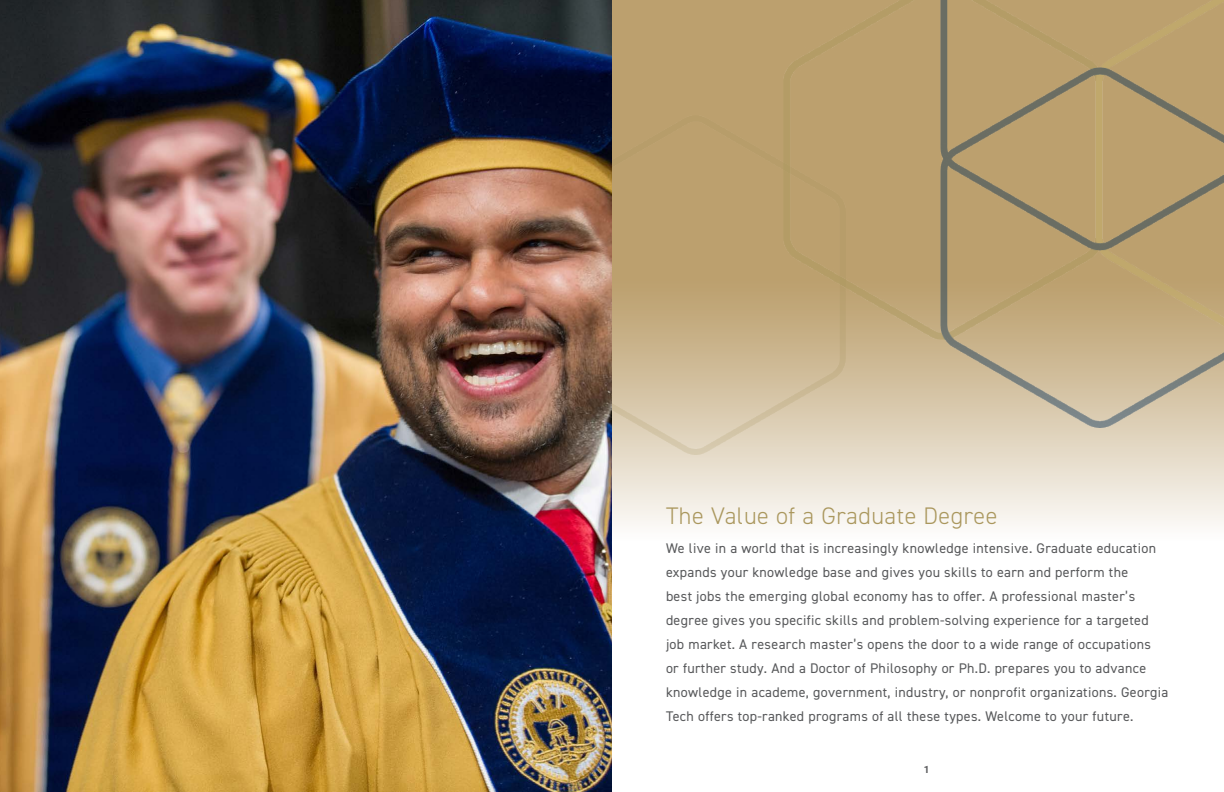
<style>
.page{position:relative;width:1224px;height:792px;background:#fff}
.page>*{position:absolute;margin:0;border:0;box-sizing:border-box;transform-origin:0 0}
.t1{font:300 24px "DIN2014";letter-spacing:.025em;color:#aa975d}
.t2{font:14px/24px "DIN2014";letter-spacing:.025em;color:#58595b}
.t3{font:700 10px "Roboto";color:#58595b}
</style>
<div class="page">
<svg style="left:612px;top:0;width:612px;height:526px;background:#dfd2bb"></svg>
<img style="left:612px;top:115px;width:234px;height:340px">
<img style="left:784px;top:0;width:440px;height:427px">
<img style="left:0;top:0;width:612px;height:792px">
<h1 class="t1" style="left:666px;top:501px;width:333px">The Value of a Graduate Degree</h1>
<p class="t2" style="left:666px;top:536px;width:504px">We live in a world that is increasingly knowledge intensive. Graduate education expands your knowledge base and gives you skills to earn and perform the<br>best jobs the emerging global economy has to offer. A professional master’s degree gives you specific skills and problem-solving experience for a targeted job market. A research master’s opens the door to a wide range of occupations<br>or further study. And a Doctor of Philosophy or Ph.D. prepares you to advance knowledge in academe, government, industry, or nonprofit organizations. Georgia Tech offers top-ranked programs of all these types. Welcome to your future.</p>
<p class="t3" style="left:924px;top:763px;width:7px">1</p>
</div>
